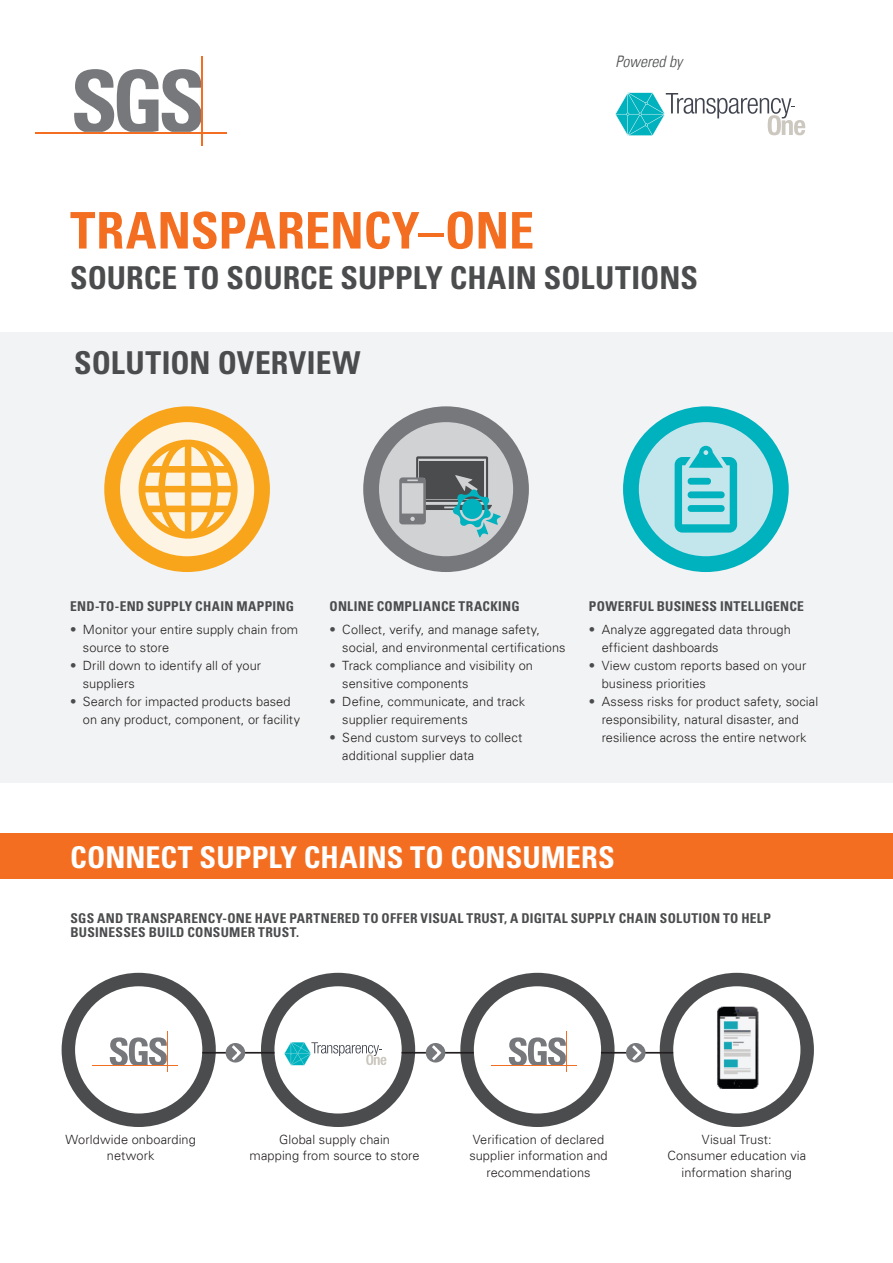
<style>
.page{position:relative;width:893px;height:1263px;background:#fff}
.page>*{position:absolute;margin:0;border:0;box-sizing:border-box;transform-origin:0 0}
.t1{font:700 condensed 50.55px "Univers LT";color:#f36e21}
.HEADLINES{font:700 condensed 31.5px "Univers LT";color:#4b4c4d}
.HEADLINES-2{font:700 condensed 30px "Univers LT";letter-spacing:.005em;color:#fff}
.t2{font:italic 300 condensed 15.75px "Univers LT";color:#4b4c4d}
.SUBHEADINGS{font:700 condensed 13.5px/13.5px "Univers LT";letter-spacing:.02em;color:#4b4c4d}
.BODY_TEXT_LISTS_SPAC{font:300 12.75px/18px "Univers LT";letter-spacing:.01em;color:#231f20}
.s1{color:#4b4c4d}
</style>
<div class="page">
<svg style="left:615px;top:92px;width:190px;height:44px"></svg>
<svg style="left:74px;top:69px;width:127px;height:63px"></svg>
<hr style="left:35px;top:132px;width:192px;height:1px;background:#f36e21">
<hr style="left:201px;top:57px;width:2px;height:89px;background:#f36e21">
<div style="left:0;top:332px;width:893px;height:450px;background:#f2f3f4"></div>
<div style="left:104px;top:406px;width:166px;height:166px;background:#f9a51b;border-radius:50%"></div>
<div style="left:120px;top:422px;width:134px;height:134px;background:#fef4e4;border-radius:50%"></div>
<div style="left:363px;top:406px;width:166px;height:166px;background:#76787b;border-radius:50%"></div>
<div style="left:379px;top:422px;width:134px;height:134px;background:#d1d2d4;border-radius:50%"></div>
<div style="left:623px;top:406px;width:166px;height:166px;background:#00b1be;border-radius:50%"></div>
<div style="left:639px;top:422px;width:134px;height:134px;background:#c3e6ec;border-radius:50%"></div>
<svg style="left:675px;top:446px;width:62px;height:87px"></svg>
<div style="left:688px;top:478px;width:23px;height:7px;background:#00b1be;border-radius:3px"></div>
<div style="left:688px;top:491px;width:37px;height:7px;background:#00b1be;border-radius:3px"></div>
<div style="left:688px;top:505px;width:37px;height:7px;background:#00b1be;border-radius:3px"></div>
<svg style="left:139px;top:440px;width:99px;height:99px"></svg>
<img style="left:717px;top:1006px;width:42px;height:83px">
<div style="left:660px;top:973px;width:154px;height:154px;border:13px solid #4b4c4d;border-radius:50%"></div>
<div style="left:261px;top:973px;width:154px;height:154px;border:13px solid #4b4c4d;border-radius:50%"></div>
<svg style="left:284px;top:1042px;width:102px;height:23px"></svg>
<div style="left:460px;top:973px;width:155px;height:154px;border:13px solid #4b4c4d;border-radius:50%"></div>
<div style="left:62px;top:973px;width:154px;height:154px;border:13px solid #4b4c4d;border-radius:50%"></div>
<hr style="left:402px;top:1052px;width:72px;height:1px;background:#231f20">
<hr style="left:202px;top:1052px;width:72px;height:1px;background:#231f20">
<hr style="left:601px;top:1052px;width:72px;height:1px;background:#231f20">
<div style="left:426px;top:1043px;width:19px;height:19px;background:#76787b;border-radius:50%"></div>
<div style="left:226px;top:1043px;width:19px;height:19px;background:#76787b;border-radius:50%"></div>
<svg style="left:626px;top:1043px;width:20px;height:19px"></svg>
<svg style="left:429px;top:1043px;width:14px;height:20px"></svg>
<svg style="left:229px;top:1043px;width:14px;height:20px"></svg>
<svg style="left:629px;top:1043px;width:14px;height:20px"></svg>
<div style="left:0;top:834px;width:893px;height:45px;background:#f36e21"></div>
<svg style="left:110px;top:1037px;width:57px;height:28px"></svg>
<hr style="left:92px;top:1065px;width:86px;height:1px;background:#f36e21">
<hr style="left:167px;top:1032px;width:1px;height:40px;background:#f36e21">
<svg style="left:509px;top:1037px;width:57px;height:28px"></svg>
<hr style="left:491px;top:1065px;width:86px;height:1px;background:#f36e21">
<hr style="left:566px;top:1032px;width:1px;height:40px;background:#f36e21">
<svg style="left:399px;top:456px;width:102px;height:81px"></svg>
<p class="t1" style="left:70px;top:200px;width:465px">TRANSPARENCY–ONE</p>
<p class="t2" style="left:615px;top:52px;width:68px">Powered by</p>
<p class="HEADLINES" style="left:70px;top:259px;width:629px">SOURCE TO SOURCE SUPPLY CHAIN SOLUTIONS</p>
<p class="HEADLINES" style="left:74px;top:343px;width:288px">SOLUTION OVERVIEW</p>
<p class="SUBHEADINGS" style="left:70px;top:599px;width:225px">END-TO-END SUPPLY CHAIN MAPPING</p>
<p class="SUBHEADINGS" style="left:330px;top:599px;width:192px">ONLINE COMPLIANCE TRACKING</p>
<p class="SUBHEADINGS" style="left:589px;top:599px;width:217px">POWERFUL BUSINESS INTELLIGENCE</p>
<p class="BODY_TEXT_LISTS_SPAC" style="left:83px;top:620px;width:217px;text-indent:-13px"><span class="s1">•</span> Monitor your entire supply chain from source to store</p>
<p class="BODY_TEXT_LISTS_SPAC" style="left:83px;top:656px;width:180px;text-indent:-13px"><span class="s1">•</span> Drill down to identify all of your suppliers</p>
<p class="BODY_TEXT_LISTS_SPAC" style="left:83px;top:692px;width:219px;text-indent:-13px"><span class="s1">•</span> Search for impacted products based on any product, component, or facility</p>
<p class="BODY_TEXT_LISTS_SPAC" style="left:342px;top:620px;width:225px;text-indent:-13px"><span class="s1">•</span> Collect, verify, and manage safety, social, and environmental certifications</p>
<p class="BODY_TEXT_LISTS_SPAC" style="left:342px;top:656px;width:192px;text-indent:-13px"><span class="s1">•</span> Track compliance and visibility on sensitive components</p>
<p class="BODY_TEXT_LISTS_SPAC" style="left:342px;top:692px;width:184px;text-indent:-13px"><span class="s1">•</span> Define, communicate, and track supplier requirements</p>
<p class="BODY_TEXT_LISTS_SPAC" style="left:342px;top:728px;width:182px;text-indent:-13px"><span class="s1">•</span> Send custom surveys to collect additional supplier data</p>
<p class="BODY_TEXT_LISTS_SPAC" style="left:602px;top:620px;width:191px;text-indent:-13px"><span class="s1">•</span> Analyze aggregated data through efficient dashboards</p>
<p class="BODY_TEXT_LISTS_SPAC" style="left:602px;top:656px;width:206px;text-indent:-13px"><span class="s1">•</span> View custom reports based on your business priorities</p>
<p class="BODY_TEXT_LISTS_SPAC" style="left:589px;top:692px;width:231px;text-align:center"><span class="s1">•</span> Assess risks for product safety, social responsibility, natural disaster, and resilience across the entire network</p>
<p class="HEADLINES-2" style="left:70px;top:839px;width:546px">CONNECT SUPPLY CHAINS TO CONSUMERS</p>
<p class="SUBHEADINGS" style="left:70px;top:911px;width:702px">SGS AND TRANSPARENCY-ONE HAVE PARTNERED TO OFFER VISUAL TRUST, A DIGITAL SUPPLY CHAIN SOLUTION TO HELP<br>BUSINESSES BUILD CONSUMER TRUST.</p>
<p class="BODY_TEXT_LISTS_SPAC" style="left:66px;top:1131px;width:132px;line-height:16.5px;text-align:center">Worldwide onboarding network</p>
<p class="BODY_TEXT_LISTS_SPAC" style="left:469px;top:1131px;width:140px;line-height:16.5px;text-align:center">Verification of declared supplier information and recommendations</p>
<p class="BODY_TEXT_LISTS_SPAC" style="left:667px;top:1131px;width:140px;line-height:16.5px;text-align:center">Visual Trust:<br>Consumer education via information sharing</p>
<p class="BODY_TEXT_LISTS_SPAC" style="left:250px;top:1131px;width:172px;line-height:16.5px;text-align:center">Global supply chain<br>mapping from source to store</p>
</div>
